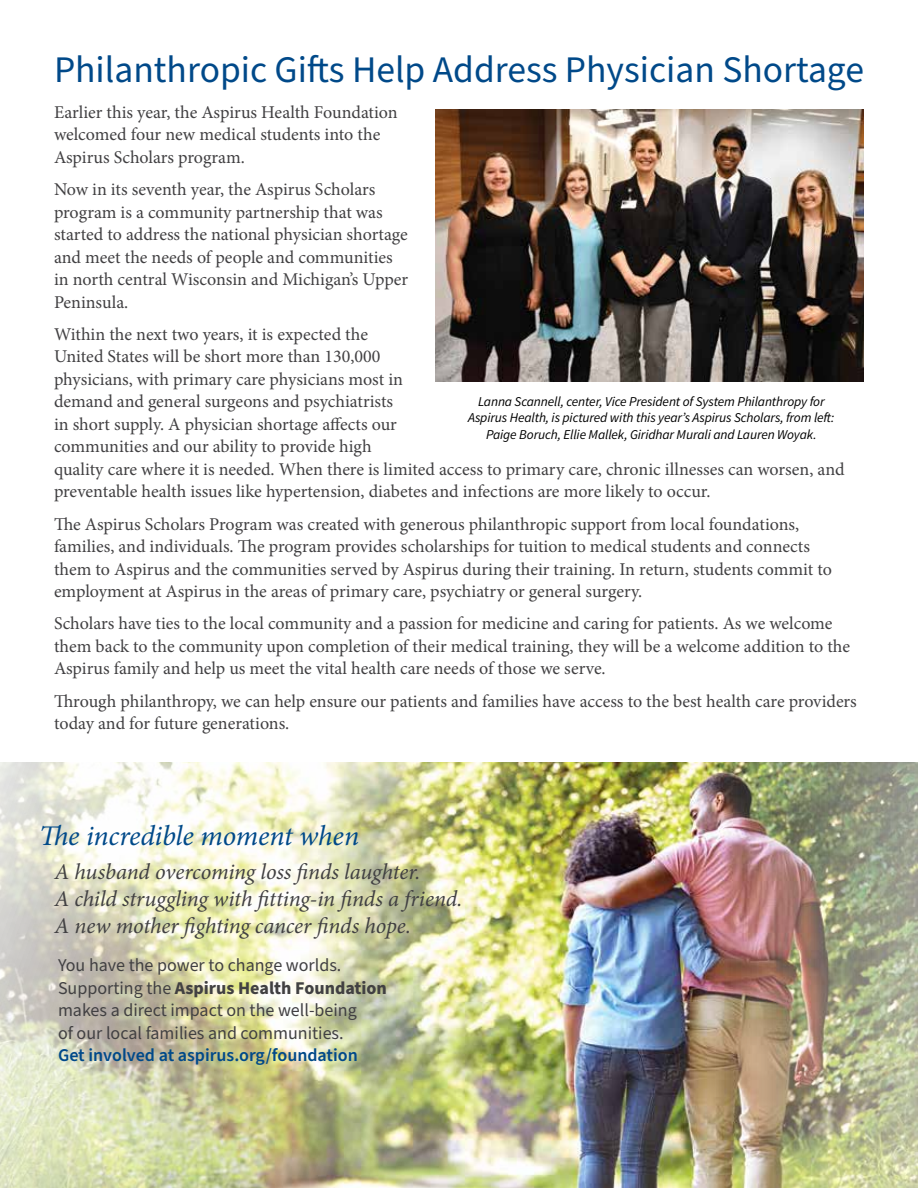
<style>
.page{position:relative;width:918px;height:1188px;background:#fff}
.page>*{position:absolute;margin:0;border:0;box-sizing:border-box;transform-origin:0 0}
.t1{font:37.5px "Source Sans Pro";color:#004989}
.t2{font:italic 28.5px "Minion Pro";letter-spacing:-.005em;color:#004989}
.t3{font:italic 22.5px/27px "Minion Pro";letter-spacing:-.005em;color:#414042}
.t4{font:18px/22.5px "Minion Pro";color:#414042}
.t5{font:18px/22.5px "Source Sans Pro";color:#414042}
.t6{font:600 18px "Source Sans Pro";color:#004989}
.t7{font:italic 13.5px/16.2px "Source Sans Variable";letter-spacing:-.01em;color:#000;text-align:center}
.s1{font-weight:700}
</style>
<div class="page">
<img style="left:436px;top:110px;width:428px;height:271px">
<img style="left:0;top:762px;width:918px;height:426px">
<h1 class="t1" style="left:54px;top:44px;width:811px">Philanthropic Gifts Help Address Physician Shortage</h1>
<p class="t4" style="left:54px;top:101px;width:345px">Earlier this year, the Aspirus Health Foundation welcomed four new medical students into the<br>Aspirus Scholars program.</p>
<p class="t4" style="left:54px;top:178px;width:356px">Now in its seventh year, the Aspirus Scholars program is a community partnership that was started to address the national physician shortage and meet the needs of people and communities in north central Wisconsin and Michigan’s Upper Peninsula.</p>
<p class="t4" style="left:54px;top:323px;width:792px">Within the next two years, it is expected the<br>United States will be short more than 130,000<br>physicians, with primary care physicians most in<br>demand and general surgeons and psychiatrists<br>in short supply. A physician shortage affects our<br>communities and our ability to provide high<br>quality care where it is needed. When there is limited access to primary care, chronic illnesses can worsen, and preventable health issues like hypertension, diabetes and infections are more likely to occur.</p>
<p class="t4" style="left:54px;top:513px;width:780px">The Aspirus Scholars Program was created with generous philanthropic support from local foundations, families, and individuals. The program provides scholarships for tuition to medical students and connects them to Aspirus and the communities served by Aspirus during their training. In return, students commit to employment at Aspirus in the areas of primary care, psychiatry or general surgery.</p>
<p class="t4" style="left:54px;top:612px;width:798px">Scholars have ties to the local community and a passion for medicine and caring for patients. As we welcome them back to the community upon completion of their medical training, they will be a welcome addition to the<br>Aspirus family and help us meet the vital health care needs of those we serve.</p>
<p class="t4" style="left:54px;top:690px;width:804px">Through philanthropy, we can help ensure our patients and families have access to the best health care providers today and for future generations.</p>
<p class="t7" style="left:468px;top:394px;width:368px">Lanna Scannell, center, Vice President of System Philanthropy for<br>Aspirus Health, is pictured with this year’s Aspirus Scholars, from left:<br>Paige Boruch, Ellie Mallek, Giridhar Murali and Lauren Woyak.</p>
<h2 class="t2" style="left:39px;top:817px;width:322px">The incredible moment when</h2>
<p class="t3" style="left:54px;top:858px;width:410px">A husband overcoming loss finds laughter.<br>A child struggling with fitting-in finds a friend.<br>A new mother fighting cancer finds hope.</p>
<p class="t5" style="left:58px;top:955px;width:330px">You have the power to change worlds.<br>Supporting the <span class="s1">Aspirus Health Foundation </span>makes a direct impact on the well-being<br>of our local families and communities.</p>
<p class="t6" style="left:58px;top:1043px;width:301px">Get involved at aspirus.org/foundation</p>
</div>
